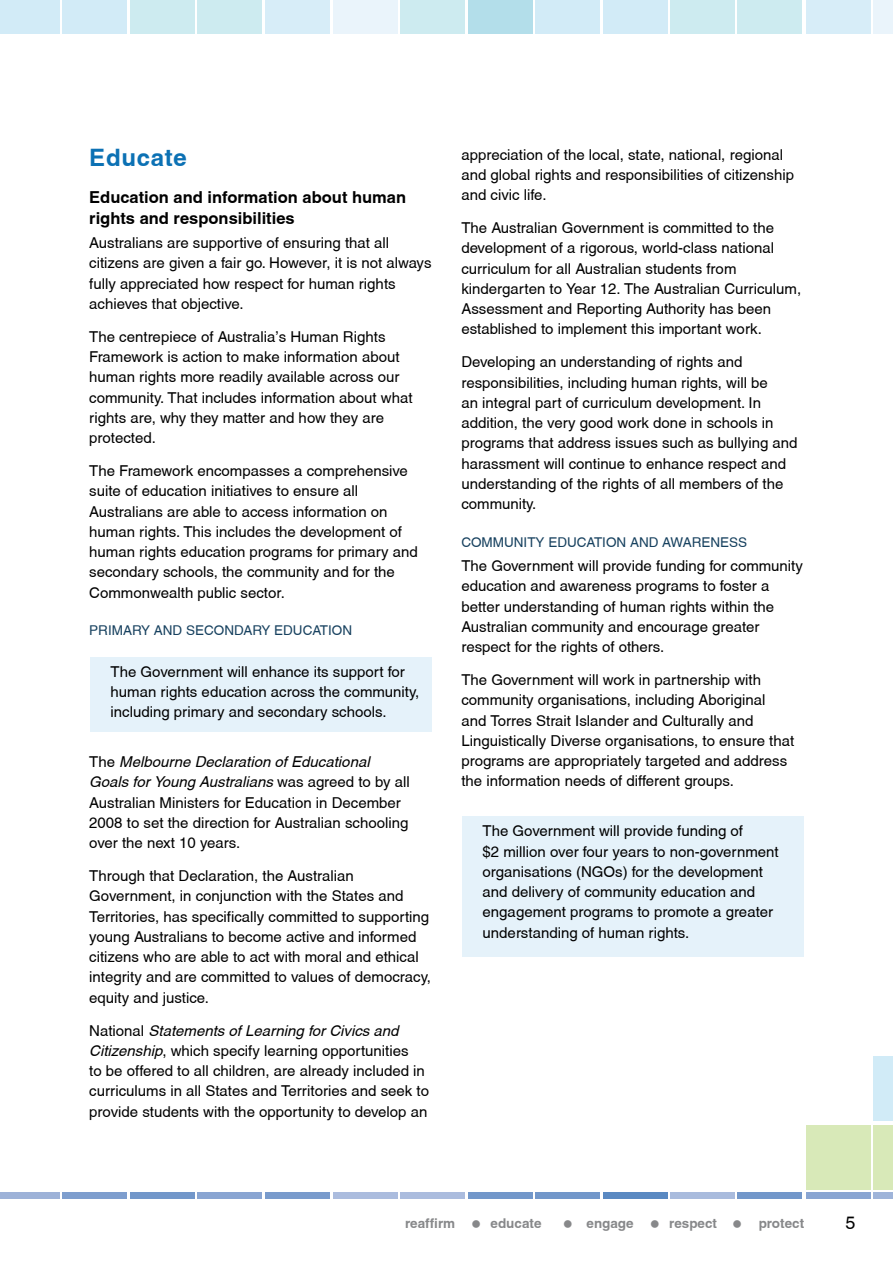
<style>
.page{position:relative;width:893px;height:1263px;background:#fff}
.page>*{position:absolute;margin:0;border:0;box-sizing:border-box;transform-origin:0 0}
.t1{font:700 24px "Helvetica";letter-spacing:.03em;color:#0c71b4}
.t2{font:18px "Helvetica";color:#000}
.t3{font:700 16.5px/20.2px "Helvetica";color:#000}
.t4{font:15px/20.2px "Helvetica";color:#000}
.t5{font:13.5px "Helvetica";color:#17415f}
.t6{font:700 13.5px "Helvetica";color:#87888a}
.s1{font-style:italic}
</style>
<div class="page">
<div style="left:806px;top:1192px;width:64px;height:7px;background:#89a5d2"></div>
<div style="left:873px;top:1192px;width:20px;height:7px;background:#9fb4d9"></div>
<div style="left:400px;top:1192px;width:65px;height:7px;background:#abbcde"></div>
<div style="left:468px;top:1192px;width:64px;height:7px;background:#7297ca"></div>
<div style="left:535px;top:1192px;width:65px;height:7px;background:#7297ca"></div>
<div style="left:603px;top:1192px;width:64px;height:7px;background:#5a89c2"></div>
<div style="left:670px;top:1192px;width:65px;height:7px;background:#a9bbdd"></div>
<div style="left:738px;top:1192px;width:64px;height:7px;background:#7297ca"></div>
<div style="left:265px;top:1192px;width:65px;height:7px;background:#799bcc"></div>
<div style="left:333px;top:1192px;width:65px;height:7px;background:#abbcde"></div>
<div style="left:0;top:1192px;width:60px;height:7px;background:#9db2d8"></div>
<div style="left:62px;top:1192px;width:65px;height:7px;background:#7e9ece"></div>
<div style="left:130px;top:1192px;width:65px;height:7px;background:#7297ca"></div>
<div style="left:197px;top:1192px;width:65px;height:7px;background:#89a5d2"></div>
<div style="left:806px;top:0;width:64px;height:34px;background:#d7edf8"></div>
<div style="left:873px;top:0;width:20px;height:34px;background:#eaf4fb"></div>
<div style="left:400px;top:0;width:65px;height:34px;background:#cdebf0"></div>
<div style="left:468px;top:0;width:64px;height:34px;background:#b3deea"></div>
<div style="left:535px;top:0;width:65px;height:34px;background:#d2ebf7"></div>
<div style="left:603px;top:0;width:64px;height:34px;background:#d2ebf7"></div>
<div style="left:670px;top:0;width:65px;height:34px;background:#cdebf0"></div>
<div style="left:738px;top:0;width:64px;height:34px;background:#cdebf0"></div>
<div style="left:265px;top:0;width:65px;height:34px;background:#d7edf8"></div>
<div style="left:333px;top:0;width:65px;height:34px;background:#eaf4fb"></div>
<div style="left:0;top:0;width:60px;height:34px;background:#d2ebf7"></div>
<div style="left:62px;top:0;width:65px;height:34px;background:#d2ebf7"></div>
<div style="left:130px;top:0;width:65px;height:34px;background:#cdebf0"></div>
<div style="left:197px;top:0;width:65px;height:34px;background:#cdebf0"></div>
<div style="left:806px;top:1125px;width:64px;height:64px;background:#d8e9b8"></div>
<div style="left:873px;top:1125px;width:20px;height:64px;background:#d8e9b8"></div>
<div style="left:873px;top:1056px;width:20px;height:65px;background:#d1ebf7"></div>
<div style="left:462px;top:816px;width:341px;height:141px;background:#e5f2fa"></div>
<div style="left:90px;top:657px;width:342px;height:74px;background:#e5f2fa"></div>
<h1 class="t1" style="left:89px;top:143px;width:99px">Educate</h1>
<p class="t3" style="left:89px;top:187px;width:318px">Education and information about human rights and responsibilities</p>
<p class="t4" style="left:89px;top:233px;width:344px">Australians are supportive of ensuring that all citizens are given a fair go. However, it is not always fully appreciated how respect for human rights achieves that objective.</p>
<p class="t4" style="left:89px;top:326px;width:325px">The centrepiece of Australia’s Human Rights Framework is action to make information about human rights more readily available across our community. That includes information about what rights are, why they matter and how they are protected.</p>
<p class="t4" style="left:89px;top:461px;width:330px">The Framework encompasses a comprehensive suite of education initiatives to ensure all Australians are able to access information on human rights. This includes the development of human rights education programs for primary and secondary schools, the community and for the Commonwealth public sector.</p>
<p class="t5" style="left:89px;top:622px;width:19px">Primar</p>
<p class="t5" style="left:141px;top:622px;width:161px">y an d secondary educati</p>
<p class="t5" style="left:332px;top:622px;width:20px">on</p>
<p class="t4" style="left:111px;top:661px;width:310px">The Government will enhance its support for human rights education across the community, including primary and secondary schools.</p>
<p class="t4" style="left:89px;top:752px;width:322px">The <span class="s1">Melbourne Declaration of Educational Goals for Young Australians</span> was agreed to by all Australian Ministers for Education in December 2008 to set the direction for Australian schooling over the next 10 years.</p>
<p class="t4" style="left:89px;top:866px;width:343px">Through that Declaration, the Australian Government, in conjunction with the States and Territories, has specifically committed to supporting young Australians to become active and informed citizens who are able to act with moral and ethical integrity and are committed to values of democracy, equity and justice.</p>
<p class="t4" style="left:89px;top:1020px;width:341px">National <span class="s1">Statements of Learning for Civics and Citizenship</span>, which specify learning opportunities<br>to be offered to all children, are already included in curriculums in all States and Territories and seek to provide students with the opportunity to develop an</p>
<p class="t4" style="left:461px;top:144px;width:334px">appreciation of the local, state, national, regional and global rights and responsibilities of citizenship and civic life.</p>
<p class="t4" style="left:461px;top:218px;width:341px">The Australian Government is committed to the development of a rigorous, world-class national curriculum for all Australian students from kindergarten to Year 12. The Australian Curriculum, Assessment and Reporting Authority has been established to implement this important work.</p>
<p class="t4" style="left:461px;top:352px;width:338px">Developing an understanding of rights and responsibilities, including human rights, will be<br>an integral part of curriculum development. In addition, the very good work done in schools in programs that address issues such as bullying and harassment will continue to enhance respect and understanding of the rights of all members of the community.</p>
<p class="t5" style="left:461px;top:534px;width:31px">Communit</p>
<p class="t5" style="left:536px;top:534px;width:40px">y educati</p>
<p class="t5" style="left:606px;top:534px;width:133px">on an d awareness</p>
<p class="t4" style="left:461px;top:556px;width:343px">The Government will provide funding for community education and awareness programs to foster a better understanding of human rights within the Australian community and encourage greater respect for the rights of others.</p>
<p class="t4" style="left:461px;top:670px;width:334px">The Government will work in partnership with community organisations, including Aboriginal and Torres Strait Islander and Culturally and Linguistically Diverse organisations, to ensure that programs are appropriately targeted and address the information needs of different groups.</p>
<p class="t4" style="left:483px;top:821px;width:298px">The Government will provide funding of<br>$2 million over four years to non-government organisations (NGOs) for the development and delivery of community education and engagement programs to promote a greater understanding of human rights.</p>
<p class="t6" style="left:405px;top:1215px;width:52px">reaffirm</p>
<p class="t6" style="left:491px;top:1215px;width:53px">educate</p>
<p class="t6" style="left:587px;top:1215px;width:49px">engage</p>
<p class="t6" style="left:669px;top:1215px;width:50px">respect</p>
<p class="t6" style="left:759px;top:1215px;width:47px">protect</p>
<p class="t2" style="left:845px;top:1212px;width:12px">5</p>
</div>
